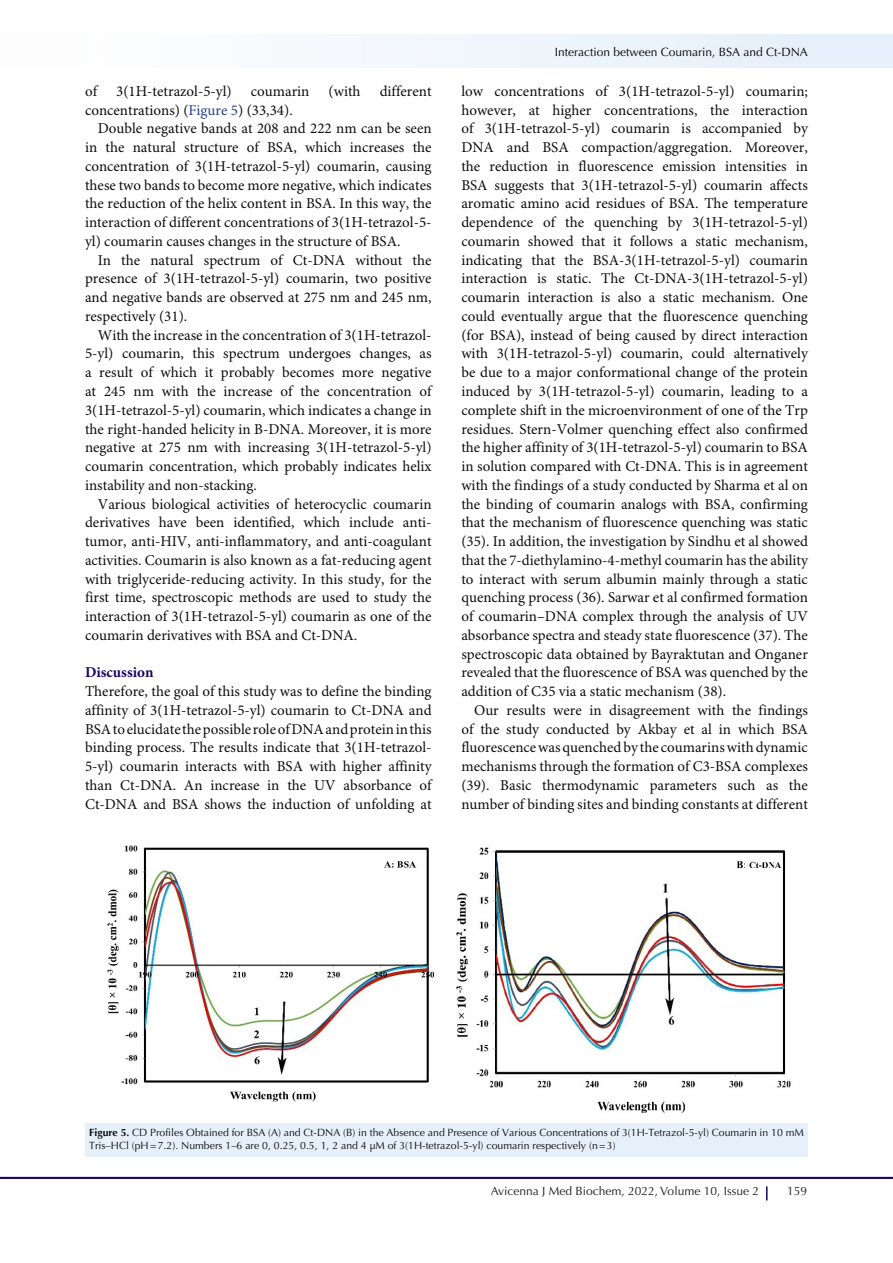
<style>
.page{position:relative;width:893px;height:1263px;background:#fff}
.page>*{position:absolute;margin:0;border:0;box-sizing:border-box;transform-origin:0 0}
.t1{font:15px/18.8px "Minion Pro";color:#0d0d0d;text-align:justify}
.t2{font:700 15px "Minion Pro";color:#190066}
.t3{font:12px "Optima LT Std";color:#231f20}
.t4{font:12px "Optima LT Std";color:#040503}
.t5{font:10.5px/13.5px "Optima LT Std";color:#0d0d0d}
.s1{color:#253f8e}
.s2{font-weight:700}
</style>
<div class="page">
<hr style="left:0;top:1177px;width:893px;height:2px;background:#190066">
<div style="left:0;top:35px;width:892px;height:33px;background:#f2f7fc"></div>
<svg style="left:766px;top:1186px;width:1px;height:14px"></svg>
<img style="left:107px;top:845px;width:684px;height:269px">
<div style="left:85px;top:1124px;width:723px;height:33px;background:#e6f0fa"></div>
<p class="t1" style="left:85px;top:82px;width:14px">of</p>
<p class="t1" style="left:116px;top:82px;width:117px">3(1H-tetrazol-5-yl)</p>
<p class="t1" style="left:251px;top:82px;width:60px">coumarin</p>
<p class="t1" style="left:329px;top:82px;width:34px">(with</p>
<p class="t1" style="left:380px;top:82px;width:53px">different</p>
<p class="t1" style="left:85px;top:101px;width:209px">concentrations) (<span class="s1">Figure 5</span>) (33,34).</p>
<p class="t1" style="left:85px;top:120px;width:348px;text-indent:13px">Double negative bands at 208 and 222 nm can be seen in the natural structure of BSA, which increases the concentration of 3(1H-tetrazol-5-yl) coumarin, causing these two bands to become more negative, which indicates the reduction of the helix content in BSA. In this way, the interaction of different concentrations of 3(1H-tetrazol-5- yl) coumarin causes changes in the structure of BSA.</p>
<p class="t1" style="left:85px;top:251px;width:348px;text-indent:13px">In the natural spectrum of Ct-DNA without the presence of 3(1H-tetrazol-5-yl) coumarin, two positive and negative bands are observed at 275 nm and 245 nm, respectively (31).</p>
<p class="t1" style="left:85px;top:326px;width:348px;text-indent:13px">With the increase in the concentration of 3(1H-tetrazol-5-yl) coumarin, this spectrum undergoes changes, as a result of which it probably becomes more negative at 245 nm with the increase of the concentration of 3(1H-tetrazol-5-yl) coumarin, which indicates a change in the right-handed helicity in B-DNA. Moreover, it is more negative at 275 nm with increasing 3(1H-tetrazol-5-yl) coumarin concentration, which probably indicates helix instability and non-stacking.</p>
<p class="t1" style="left:85px;top:495px;width:348px;text-indent:13px">Various biological activities of heterocyclic coumarin derivatives have been identified, which include anti&shy;tumor, anti-HIV, anti-inflammatory, and anti-coagulant activities. Coumarin is also known as a fat-reducing agent with triglyceride-reducing activity. In this study, for the first time, spectroscopic methods are used to study the interaction of 3(1H-tetrazol-5-yl) coumarin as one of the coumarin derivatives with BSA and Ct-DNA.</p>
<p class="t2" style="left:85px;top:662px;width:70px">Discussion</p>
<p class="t1" style="left:85px;top:682px;width:348px">Therefore, the goal of this study was to define the binding affinity of 3(1H-tetrazol-5-yl) coumarin to Ct-DNA and BSA to elucidate the possible role of DNA and protein in this binding process. The results indicate that 3(1H-tetrazol-5-yl) coumarin interacts with BSA with higher affinity than Ct-DNA. An increase in the UV absorbance of Ct-DNA and BSA shows the induction of unfolding at</p>
<p class="t4" style="left:555px;top:45px;width:255px">Interaction between Coumarin, BSA and Ct-DNA</p>
<p class="t1" style="left:461px;top:82px;width:348px">low concentrations of 3(1H-tetrazol-5-yl) coumarin; however, at higher concentrations, the interaction of 3(1H-tetrazol-5-yl) coumarin is accompanied by DNA and BSA compaction/aggregation. Moreover, the reduction in fluorescence emission intensities in BSA suggests that 3(1H-tetrazol-5-yl) coumarin affects aromatic amino acid residues of BSA. The temperature dependence of the quenching by 3(1H-tetrazol-5-yl) coumarin showed that it follows a static mechanism, indicating that the BSA-3(1H-tetrazol-5-yl) coumarin interaction is static. The Ct-DNA-3(1H-tetrazol-5-yl) coumarin interaction is also a static mechanism. One could eventually argue that the fluorescence quenching (for BSA), instead of being caused by direct interaction with 3(1H-tetrazol-5-yl) coumarin, could alternatively be due to a major conformational change of the protein induced by 3(1H-tetrazol-5-yl) coumarin, leading to a complete shift in the microenvironment of one of the Trp residues. Stern-Volmer quenching effect also confirmed the higher affinity of 3(1H-tetrazol-5-yl) coumarin to BSA in solution compared with Ct-DNA. This is in agreement with the findings of a study conducted by Sharma et al on the binding of coumarin analogs with BSA, confirming that the mechanism of fluorescence quenching was static (35). In addition, the investigation by Sindhu et al showed that the 7-diethylamino-4-methyl coumarin has the ability to interact with serum albumin mainly through a static quenching process (36). Sarwar et al confirmed formation of coumarin–DNA complex through the analysis of UV absorbance spectra and steady state fluorescence (37). The spectroscopic data obtained by Bayraktutan and Onganer revealed that the fluorescence of BSA was quenched by the addition of C35 via a static mechanism (38).</p>
<p class="t1" style="left:461px;top:701px;width:348px;text-indent:13px">Our results were in disagreement with the findings of the study conducted by Akbay et al in which BSA fluorescence was quenched by the coumarins with dynamic mechanisms through the formation of C3-BSA complexes (39). Basic thermodynamic parameters such as the number of binding sites and binding constants at different</p>
<p class="t5" style="left:89px;top:1125px;width:716px"><span class="s2">Figure 5.</span> CD Profiles Obtained for BSA (A) and Ct-DNA (B) in the Absence and Presence of Various Concentrations of 3(1H-Tetrazol-5-yl) Coumarin in 10 mM<br>Tris–HCl (pH=7.2). Numbers 1–6 are 0, 0.25, 0.5, 1, 2 and 4 μM of 3(1H-tetrazol-5-yl) coumarin respectively (n=3)</p>
<p class="t3" style="left:491px;top:1184px;width:270px">Avicenna J Med Biochem, 2022, Volume 10, Issue 2</p>
<p class="t3" style="left:787px;top:1184px;width:22px">159</p>
</div>
